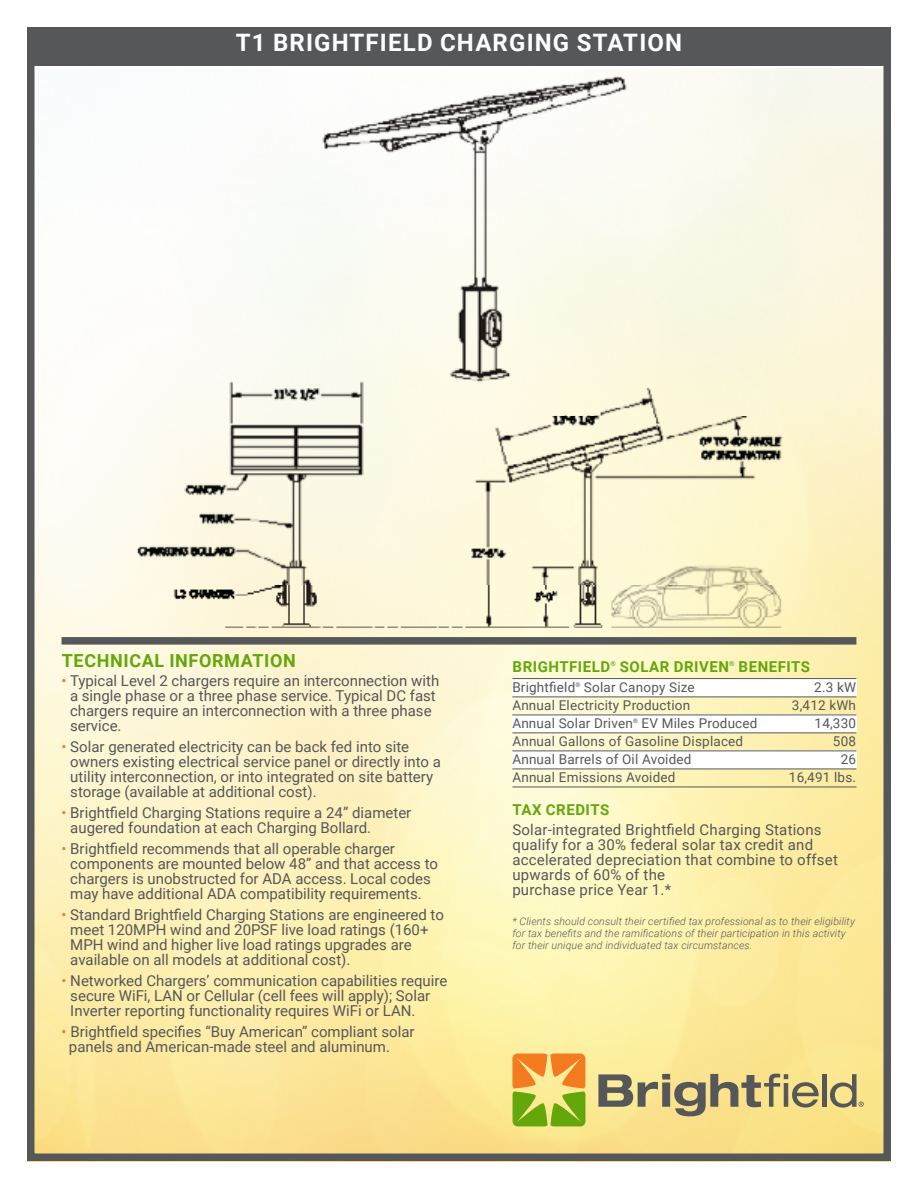
<style>
.page{position:relative;width:918px;height:1188px;background:#fff}
.page>*{position:absolute;margin:0;border:0;box-sizing:border-box;transform-origin:0 0}
.t1{font:700 24px "Roboto";letter-spacing:.05em;color:#fff}
.t2{font:700 18px "Roboto";letter-spacing:.035em;color:#63a70a}
.t3{font:15px/15px "Roboto";color:#555759}
.t4{font:700 15px "Roboto";letter-spacing:.035em;color:#63a70a}
.t5{font:13.5px/18px "Roboto";letter-spacing:.015em;color:#555759}
.t6{font:italic 300 10.5px/12px "Roboto";letter-spacing:.015em;color:#555759}
.s1{color:#f47b20}
</style>
<div class="page">
<img style="left:36px;top:69px;width:846px;height:1083px">
<img style="left:129px;top:77px;width:663px;height:550px">
<div style="left:27px;top:29px;width:864px;height:1132px;border:8px solid #555759"></div>
<div style="left:27px;top:27px;width:864px;height:39px;background:#555759"></div>
<div style="left:62px;top:637px;width:794px;height:8px;background:#555759"></div>
<div style="left:512px;top:678px;width:344px;height:18px;background:#fff"></div>
<div style="left:512px;top:715px;width:344px;height:18px;background:#fff"></div>
<div style="left:512px;top:751px;width:344px;height:18px;background:#fff"></div>
<hr style="left:512px;top:697px;width:344px;height:1px;background:#555759">
<hr style="left:512px;top:678px;width:344px;height:1px;background:#555759">
<hr style="left:512px;top:715px;width:344px;height:1px;background:#555759">
<hr style="left:512px;top:732px;width:344px;height:1px;background:#555759">
<hr style="left:512px;top:751px;width:344px;height:1px;background:#555759">
<hr style="left:512px;top:769px;width:344px;height:1px;background:#555759">
<hr style="left:512px;top:787px;width:344px;height:1px;background:#555759">
<svg style="left:512px;top:1054px;width:73px;height:72px"></svg>
<svg style="left:598px;top:1074px;width:221px;height:42px"></svg>
<div style="left:822px;top:1074px;width:5px;height:33px;background:#555759"></div>
<svg style="left:830px;top:1074px;width:34px;height:34px"></svg>
<h1 class="t1" style="left:236px;top:26px;width:448px">T1 BRIGHTFIELD CHARGING STATION</h1>
<p class="t2" style="left:62px;top:648px;width:236px">TECHNICAL INFORMATION</p>
<p class="t3" style="left:70px;top:673px;width:371px;text-indent:-8px"><span class="s1">•</span> Typical Level 2 chargers require an interconnection with a single phase or a three phase service. Typical DC fast chargers require an interconnection with a three phase service.</p>
<p class="t3" style="left:70px;top:739px;width:372px;text-indent:-9px"><span class="s1">•</span> Solar generated electricity can be back fed into site owners existing electrical service panel or directly into a utility interconnection, or into integrated on site battery storage (available at additional cost).</p>
<p class="t3" style="left:70px;top:805px;width:343px;text-indent:-9px"><span class="s1">•</span> Brightfield Charging Stations require a 24” diameter augered foundation at each Charging Bollard.</p>
<p class="t3" style="left:70px;top:841px;width:369px;text-indent:-9px"><span class="s1">•</span> Brightfield recommends that all operable charger components are mounted below 48” and that access to chargers is unobstructed for ADA access. Local codes may have additional ADA compatibility requirements.</p>
<p class="t3" style="left:70px;top:907px;width:375px;text-indent:-9px"><span class="s1">•</span> Standard Brightfield Charging Stations are engineered to meet 120MPH wind and 20PSF live load ratings (160+ MPH wind and higher live load ratings upgrades are available on all models at additional cost).</p>
<p class="t3" style="left:70px;top:973px;width:379px;text-indent:-9px"><span class="s1">•</span> Networked Chargers’ communication capabilities require secure WiFi, LAN or Cellular (cell fees will apply); Solar<br>Inverter reporting functionality requires WiFi or LAN.</p>
<p class="t3" style="left:69px;top:1024px;width:347px;text-indent:-7px"><span class="s1">•</span> Brightfield specifies “Buy American” compliant solar panels and American-made steel and aluminum.</p>
<p class="t4" style="left:513px;top:656px;width:299px">BRIGHTFIELD<sup>®</sup> SOLAR DRIVEN<sup>®</sup> BENEFITS</p>
<p class="t5" style="left:512px;top:678px;width:247px">Brightfield<sup>®</sup> Solar Canopy Size<br>Annual Electricity Production<br>Annual Solar Driven<sup>®</sup> EV Miles Produced<br>Annual Gallons of Gasoline Displaced<br>Annual Barrels of Oil Avoided<br>Annual Emissions Avoided</p>
<p class="t5" style="left:789px;top:678px;width:69px;text-align:right">2.3 kW<br>3,412 kWh<br>14,330<br>508<br>26<br>16,491 lbs.</p>
<p class="t4" style="left:513px;top:799px;width:98px">TAX CREDITS</p>
<p class="t3" style="left:512px;top:821px;width:327px">Solar-integrated Brightfield Charging Stations qualify for a 30% federal solar tax credit and accelerated depreciation that combine to offset upwards of 60% of the<br>purchase price Year 1.*</p>
<p class="t6" style="left:512px;top:915px;width:344px">* Clients should consult their certified tax professional as to their eligibility for tax benefits and the ramifications of their participation in this activity for their unique and individuated tax circumstances.</p>
</div>
